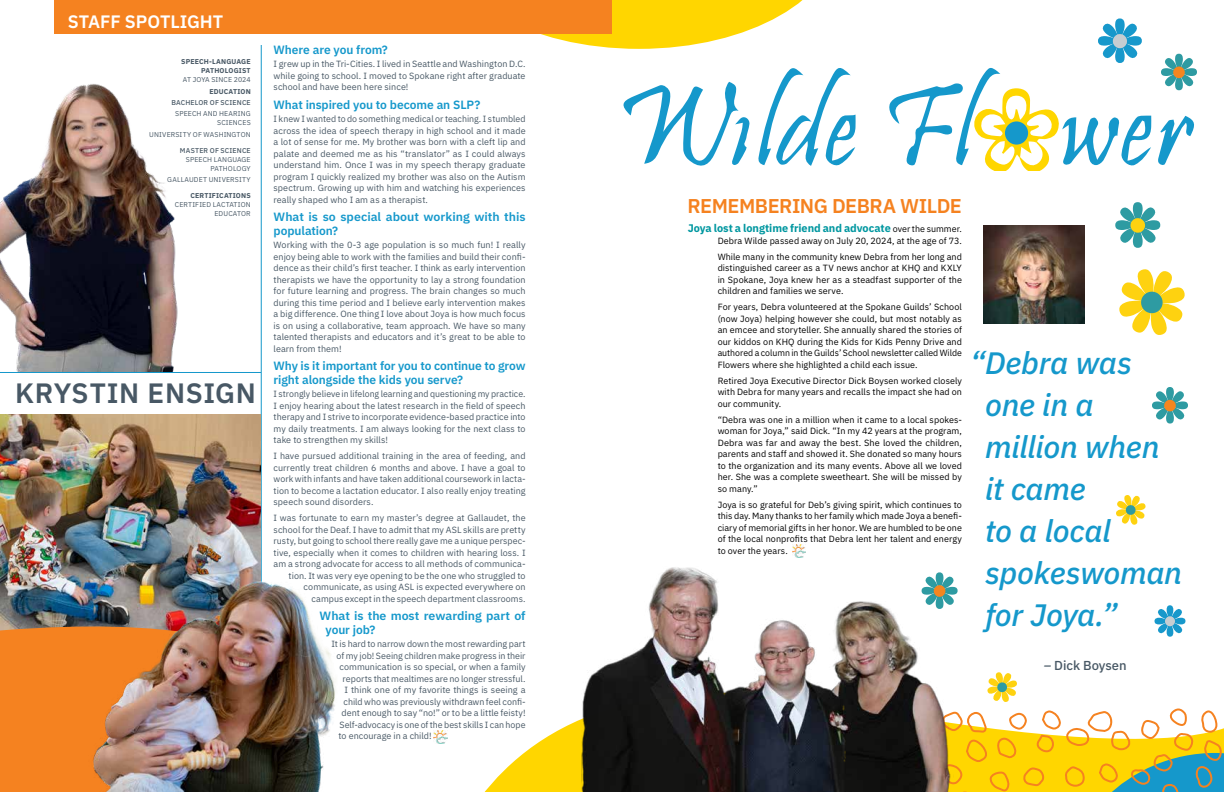
<style>
.page{position:relative;width:1224px;height:792px;background:#fff}
.page>*{position:absolute;margin:0;border:0;box-sizing:border-box;transform-origin:0 0}
.t1{font:italic 500 31px/42px "IBM Plex Sans";letter-spacing:-.01em;color:#1598cb}
.t2{font:600 28px "IBM Plex Sans";letter-spacing:.02em;color:#485865}
.t3{font:600 20px "IBM Plex Sans";letter-spacing:-.025em;color:#f58220}
.t4{font:600 18px "IBM Plex Sans";letter-spacing:-.005em;color:#fff}
.t5{font:500 13px "IBM Plex Sans";letter-spacing:-.005em;color:#485865}
.t6{font:600 12px/14px "IBM Plex Sans";letter-spacing:-.005em;color:#1598cb}
.t7{font:700 11px "IBM Plex Sans";letter-spacing:-.005em;color:#0097a0}
.t8{font:9px/11.5px "IBM Plex Sans";letter-spacing:.005em;color:#485865;text-align:justify}
.t9{font:9px/11.5px "IBM Plex Sans";letter-spacing:.005em;color:#000;text-align:justify}
.t10{font:7px/9px "IBM Plex Sans";letter-spacing:.02em;color:#485865;text-align:right}
.t11{font:700 7px/9px "IBM Plex Sans";letter-spacing:.025em;color:#485865;text-align:right}
.t12{font:500 7px "IBM Plex Sans";letter-spacing:.02em;color:#485865}
.s1{font-weight:400;font-size:9px;color:#000}
.s2{font-style:italic}
</style>
<div class="page">
<svg style="left:433px;top:708px;width:748px;height:84px"></svg>
<img style="left:792px;top:545px;width:13px;height:4px">
<img style="left:983px;top:225px;width:102px;height:99px">
<svg style="left:758px;top:68px;width:98px;height:98px"></svg>
<svg style="left:1158px;top:116px;width:36px;height:49px"></svg>
<svg style="left:623px;top:82px;width:127px;height:84px"></svg>
<svg style="left:1115px;top:202px;width:45px;height:46px"></svg>
<div style="left:1131px;top:218px;width:14px;height:15px;background:#fed210;border-radius:50%"></div>
<svg style="left:1152px;top:387px;width:36px;height:37px"></svg>
<div style="left:1164px;top:400px;width:12px;height:11px;background:#f58620;border-radius:50%"></div>
<svg style="left:1119px;top:269px;width:66px;height:66px"></svg>
<svg style="left:987px;top:672px;width:30px;height:30px"></svg>
<svg style="left:1155px;top:605px;width:30px;height:32px"></svg>
<div style="left:1165px;top:616px;width:10px;height:10px;background:#c6cdd1;border-radius:50%"></div>
<svg style="left:1161px;top:54px;width:36px;height:36px"></svg>
<div style="left:1173px;top:67px;width:12px;height:11px;background:#f58620;border-radius:50%"></div>
<svg style="left:1116px;top:495px;width:30px;height:30px"></svg>
<svg style="left:889px;top:18px;width:262px;height:153px"></svg>
<div style="left:1113px;top:34px;width:14px;height:14px;background:#c6cdd1;border-radius:50%"></div>
<svg style="left:437px;top:0;width:366px;height:49px"></svg>
<svg style="left:959px;top:709px;width:265px;height:83px"></svg>
<img style="left:581px;top:549px;width:378px;height:243px">
<img style="left:0;top:33px;width:220px;height:339px">
<hr style="left:261px;top:45px;width:1px;height:552px;background:#1598cb">
<div style="left:0;top:634px;width:88px;height:158px;background:#f58220"></div>
<img style="left:0;top:414px;width:261px;height:220px">
<div style="left:54px;top:0;width:558px;height:33px;background:#f58220"></div>
<hr style="left:0;top:372px;width:261px;height:1px;background:#1598cb">
<img style="left:88px;top:576px;width:247px;height:216px">
<img style="left:434px;top:731px;width:14px;height:12px">
<h3 class="t4" style="left:68px;top:7px;width:157px">STAFF SPOTLIGHT</h3>
<p class="t11" style="left:181px;top:57px;width:71px">SPEECH-LANGUAGE<br>PATHOLOGIST</p>
<p class="t10" style="left:183px;top:75px;width:69px">AT JOYA SINCE 2024</p>
<p class="t11" style="left:209px;top:86px;width:43px">EDUCATION</p>
<p class="t12" style="left:171px;top:97px;width:81px">BACHELOR OF SCIENCE</p>
<p class="t10" style="left:175px;top:109px;width:77px">SPEECH AND HEARING<br>SCIENCES</p>
<p class="t10" style="left:149px;top:129px;width:103px">UNIVERSITY OF WASHINGTON</p>
<p class="t12" style="left:180px;top:145px;width:72px">MASTER OF SCIENCE</p>
<p class="t10" style="left:186px;top:154px;width:66px">SPEECH LANGUAGE<br>PATHOLOGY</p>
<p class="t10" style="left:167px;top:174px;width:85px">GALLAUDET UNIVERSITY</p>
<p class="t11" style="left:190px;top:190px;width:62px">CERTIFICATIONS</p>
<p class="t10" style="left:175px;top:199px;width:77px">CERTIFIED LACTATION<br>EDUCATOR</p>
<h2 class="t2" style="left:15px;top:371px;width:242px">KRYSTIN ENSIGN</h2>
<h3 class="t6" style="left:274px;top:42px;width:116px">Where are you from?</h3>
<p class="t8" style="left:274px;top:58px;width:254px">I grew up in the Tri-Cities. I lived in Seattle and Washington D.C. while going to school. I moved to Spokane right after graduate school and have been here since!</p>
<h3 class="t6" style="left:274px;top:97px;width:208px">What inspired you to become an SLP?</h3>
<p class="t8" style="left:274px;top:112px;width:254px">I knew I wanted to do something medical or teaching. I stumbled across the idea of speech therapy in high school and it made a lot of sense for me. My brother was born with a cleft lip and palate and deemed me as his “translator” as I could always understand him. Once I was in my speech therapy graduate program I quickly realized my brother was also on the Autism spectrum. Growing up with him and watching his experiences really shaped who I am as a therapist.</p>
<h3 class="t6" style="left:274px;top:209px;width:254px">What is so special about working with this population?</h3>
<p class="t8" style="left:274px;top:239px;width:254px">Working with the 0-3 age population is so much fun! I really enjoy being able to work with the families and build their confi&shy;dence as their child’s first teacher. I think as early intervention therapists we have the opportunity to lay a strong foundation for future learning and progress. The brain changes so much during this time period and I believe early intervention makes a big difference. One thing I love about Joya is how much focus is on using a collaborative, team approach. We have so many talented therapists and educators and it’s great to be able to learn from them!</p>
<h3 class="t6" style="left:274px;top:358px;width:254px">Why is it important for you to continue to grow right alongside the kids you serve?</h3>
<p class="t8" style="left:274px;top:388px;width:254px">I strongly believe in lifelong learning and questioning my practice.<br>I enjoy hearing about the latest research in the field of speech therapy and I strive to incorporate evidence-based practice into my daily treatments. I am always looking for the next class to take to strengthen my skills!</p>
<p class="t8" style="left:274px;top:450px;width:254px">I have pursued additional training in the area of feeding, and currently treat children 6 months and above. I have a goal to work with infants and have taken additional coursework in lacta&shy;tion to become a lactation educator. I also really enjoy treating speech sound disorders.</p>
<p class="t8" style="left:274px;top:512px;width:254px;text-align:right">I was fortunate to earn my master’s degree at Gallaudet, the school for the Deaf. I have to admit that my ASL skills are pretty rusty, but going to school there really gave me a unique perspec&shy;tive, especially when it comes to children with hearing loss. I am a strong advocate for access to all methods of communica&shy;tion. It was very eye opening to be the one who struggled to communicate, as using ASL is expected everywhere on campus except in the speech department classrooms.</p>
<h3 class="t6" style="left:326px;top:608px;width:202px;text-indent:-6px">What is the most rewarding part of your job?</h3>
<p class="t8" style="left:332px;top:638px;width:196px">It is hard to narrow down the most rewarding part</p>
<p class="t8" style="left:337px;top:649px;width:190px">of my job! Seeing children make progress in their</p>
<p class="t8" style="left:340px;top:661px;width:187px">communication is so special, or when a family</p>
<p class="t8" style="left:343px;top:672px;width:184px">reports that mealtimes are no longer stressful.</p>
<p class="t8" style="left:345px;top:684px;width:182px">I think one of my favorite things is seeing a</p>
<p class="t8" style="left:344px;top:695px;width:184px">child who was previously withdrawn feel confi-</p>
<p class="t8" style="left:342px;top:707px;width:186px">dent enough to say “no!” or to be a little feisty!</p>
<p class="t8" style="left:340px;top:718px;width:187px">Self-advocacy is one of the best skills I can hope</p>
<p class="t8" style="left:339px;top:730px;width:95px">to encourage in a child!</p>
<h3 class="t3" style="left:687px;top:190px;width:276px">REMEMBERING DEBRA WILDE</h3>
<p class="t7" style="left:688px;top:220px;width:276px">Joya lost a longtime friend and advocate <span class="s1">over the summer.</span></p>
<p class="t9" style="left:718px;top:232px;width:246px;line-height:16px">Debra Wilde passed away on July 20, 2024, at the age of 73.<br>While many in the community knew Debra from her long and</p>
<p class="t9" style="left:718px;top:262px;width:246px">distinguished career as a TV news anchor at KHQ and KXLY in Spokane, Joya knew her as a steadfast supporter of the children and families we serve.</p>
<p class="t9" style="left:718px;top:301px;width:246px">For years, Debra volunteered at the Spokane Guilds’ School (now Joya) helping however she could, but most notably as an emcee and storyteller. She annually shared the stories of our kiddos on KHQ during the Kids for Kids Penny Drive and authored a column in the Guilds’ School newsletter called Wilde Flowers where she highlighted a child each issue.</p>
<p class="t9" style="left:718px;top:374px;width:246px">Retired Joya Executive Director Dick Boysen worked closely with Debra for many years and recalls the impact she had on our community.</p>
<p class="t9" style="left:718px;top:413px;width:246px">“Debra was one in a million when it came to a local spokes&shy;woman for Joya,” said Dick. “In my 42 years at the program, Debra was far and away the best. She loved the children, parents and staff and showed it. She donated so many hours to the organization and its many events. Above all we loved her. She was a complete sweetheart. She will be missed by so many.”</p>
<p class="t9" style="left:718px;top:498px;width:246px">Joya is so grateful for Deb’s giving spirit, which continues to this day. Many thanks to her family which made Joya a benefi&shy;ciary of memorial gifts in her honor. We are humbled to be one of the local nonprofits that Debra lent her talent and energy to over the years.</p>
<h1 class="t1" style="left:985px;top:339px;width:199px;text-indent:-15px">“Debra was one in a million when it came<br>to a local spokeswoman for Joya.”</h1>
<h3 class="t5" style="left:1044px;top:655px;width:84px"><span class="s2">–</span> Dick Boysen</h3>
</div>
